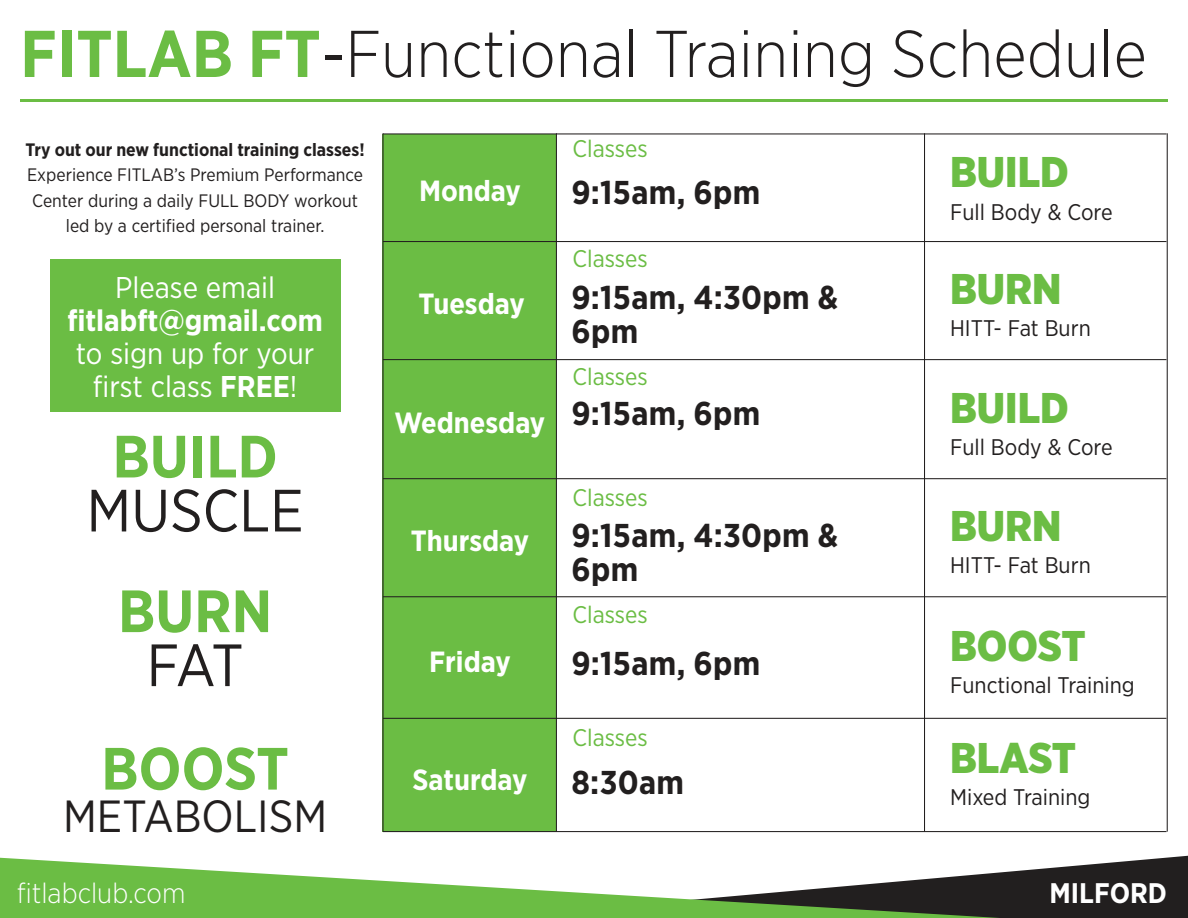
<style>
.page{position:relative;width:1188px;height:918px;background:#fff}
.page>*{position:absolute;margin:0;border:0;box-sizing:border-box;transform-origin:0 0}
.t1{font:300 66px "Gotham Narrow";color:#221f1f}
.t2{font:700 59.55px "Gotham Narrow";color:#6bbd44}
.t3{font:59.55px "Gotham Narrow";color:#221f1f}
.t4{font:45px "Gotham Narrow";color:#221f1f}
.t5{font:900 42.9px "Gotham Narrow";color:#6bbd44}
.t6{font:700 33px/34.5px "Gotham Narrow";letter-spacing:.01em;color:#221f1f}
.t7{font:30px/33px "Gotham Narrow";color:#fff;text-align:center}
.t8{font:700 30px "Gotham Narrow";color:#fff}
.t9{font:700 29.25px "Gotham Narrow";color:#fff}
.t10{font:300 28.35px "Gotham Narrow";color:#fff}
.t11{font:700 28.35px "Gotham Narrow";color:#fff}
.t12{font:24px "Gotham Narrow";color:#6bbd44}
.t13{font:22.65px "Gotham Narrow";color:#221f1f}
.t14{font:18px/25.5px "Gotham Narrow";color:#221f1f;text-align:center}
.t15{font:700 18px "Gotham Narrow";color:#221f1f}
.s1{font-weight:700;color:#6bbd44}
.s2{font-weight:400}
.s3{font-weight:700}
</style>
<div class="page">
<div style="left:382px;top:134px;width:174px;height:698px;background:#6bbd44"></div>
<hr style="left:924px;top:133px;width:1px;height:699px;background:#221f1f">
<hr style="left:1167px;top:133px;width:1px;height:699px;background:#221f1f">
<hr style="left:556px;top:133px;width:1px;height:699px;background:#221f1f">
<hr style="left:382px;top:133px;width:2px;height:699px;background:#221f1f">
<hr style="left:383px;top:241px;width:783px;height:1px;background:#221f1f">
<hr style="left:383px;top:359px;width:783px;height:1px;background:#221f1f">
<hr style="left:383px;top:478px;width:783px;height:1px;background:#221f1f">
<hr style="left:383px;top:596px;width:783px;height:1px;background:#221f1f">
<hr style="left:383px;top:718px;width:783px;height:1px;background:#221f1f">
<hr style="left:383px;top:831px;width:783px;height:1px;background:#221f1f">
<hr style="left:383px;top:133px;width:783px;height:1px;background:#221f1f">
<hr style="left:20px;top:99px;width:1148px;height:3px;background:#6bbd44">
<div style="left:50px;top:259px;width:291px;height:152px;background:#6bbd44"></div>
<svg style="left:1000px;top:856px;width:188px;height:62px;background:#3f3c3c"></svg>
<svg style="left:0;top:858px;width:1000px;height:60px;fill:#6bbd44"></svg>
<h1 class="t1" style="left:20px;top:24px;width:1128px"><span class="s1">FITLAB FT</span><span class="s2">-</span>Functional Training Schedule</h1>
<p class="t15" style="left:26px;top:141px;width:341px">Try out our new functional training classes!</p>
<p class="t14" style="left:27px;top:163px;width:338px">Experience FITLAB’s Premium Performance<br>Center during a daily FULL BODY workout led by a certified personal trainer.</p>
<h3 class="t7" style="left:115px;top:273px;width:161px">Please email</h3>
<h3 class="t8" style="left:67px;top:307px;width:257px">fitlabft@gmail.com</h3>
<h3 class="t7" style="left:76px;top:339px;width:240px">to sign up for your first class <span class="s3">FREE</span>!</h3>
<h2 class="t2" style="left:113px;top:430px;width:167px">BUILD</h2>
<h2 class="t3" style="left:87px;top:484px;width:219px">MUSCLE</h2>
<h2 class="t2" style="left:118px;top:584px;width:156px">BURN</h2>
<h2 class="t3" style="left:147px;top:638px;width:99px">FAT</h2>
<h2 class="t2" style="left:101px;top:742px;width:189px">BOOST</h2>
<h3 class="t4" style="left:63px;top:796px;width:266px">METABOLISM</h3>
<h3 class="t9" style="left:419px;top:178px;width:103px">Monday</h3>
<h3 class="t12" style="left:572px;top:138px;width:77px">Classes</h3>
<h3 class="t6" style="left:571px;top:177px;width:190px">9:15am, 6pm</h3>
<h3 class="t12" style="left:572px;top:248px;width:77px">Classes</h3>
<h3 class="t9" style="left:419px;top:290px;width:108px">Tuesday</h3>
<h3 class="t6" style="left:571px;top:281px;width:268px">9:15am, 4:30pm &amp;<br>6pm</h3>
<h3 class="t9" style="left:395px;top:409px;width:152px">Wednesday</h3>
<h3 class="t9" style="left:411px;top:528px;width:120px">Thursday</h3>
<h3 class="t12" style="left:572px;top:366px;width:77px">Classes</h3>
<h3 class="t6" style="left:571px;top:398px;width:190px">9:15am, 6pm</h3>
<h3 class="t12" style="left:572px;top:487px;width:77px">Classes</h3>
<h3 class="t6" style="left:571px;top:520px;width:268px">9:15am, 4:30pm &amp;<br>6pm</h3>
<h3 class="t12" style="left:572px;top:604px;width:77px">Classes</h3>
<h3 class="t9" style="left:429px;top:649px;width:83px">Friday</h3>
<h3 class="t6" style="left:571px;top:648px;width:190px">9:15am, 6pm</h3>
<h3 class="t12" style="left:572px;top:727px;width:77px">Classes</h3>
<h3 class="t9" style="left:412px;top:767px;width:117px">Saturday</h3>
<h3 class="t6" style="left:571px;top:767px;width:114px">8:30am</h3>
<h3 class="t5" style="left:950px;top:153px;width:120px">BUILD</h3>
<p class="t13" style="left:950px;top:202px;width:164px">Full Body &amp; Core</p>
<h3 class="t5" style="left:950px;top:269px;width:113px">BURN</h3>
<p class="t13" style="left:950px;top:318px;width:142px">HITT- Fat Burn</p>
<h3 class="t5" style="left:950px;top:389px;width:120px">BUILD</h3>
<p class="t13" style="left:950px;top:437px;width:164px">Full Body &amp; Core</p>
<h3 class="t5" style="left:950px;top:507px;width:113px">BURN</h3>
<p class="t13" style="left:950px;top:555px;width:142px">HITT- Fat Burn</p>
<h3 class="t5" style="left:950px;top:626px;width:137px">BOOST</h3>
<p class="t13" style="left:950px;top:675px;width:186px">Functional Training</p>
<h3 class="t5" style="left:950px;top:739px;width:128px">BLAST</h3>
<p class="t13" style="left:950px;top:787px;width:142px">Mixed Training</p>
<h3 class="t10" style="left:17px;top:881px;width:170px">fitlabclub.com</h3>
<h3 class="t11" style="left:1050px;top:881px;width:119px">MILFORD</h3>
</div>
